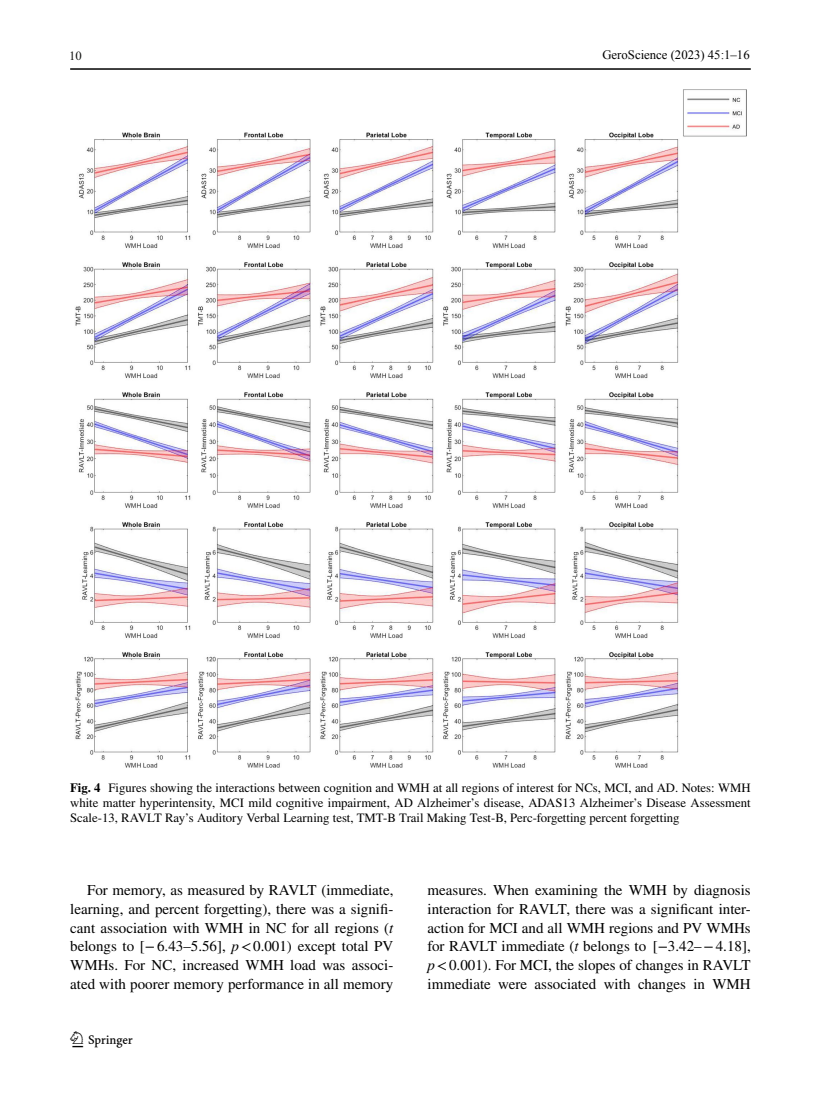
<style>
.page{position:relative;width:821px;height:1106px;background:#fff}
.page>*{position:absolute;margin:0;border:0;box-sizing:border-box;transform-origin:0 0}
.t1{font:22.5px "Springnew Regular 2";color:#000}
.t2{font:15px/18.8px "STIX";color:#000;text-align:justify}
.t3{font:12.75px/15px "STIX";color:#000;text-align:justify}
.t4{font:12.75px "Times New Roman";color:#000}
.t5{font:12.75px "Adv TT3713 a 231";color:#131413}
.s1{font-weight:700}
.s2{font-style:italic}
</style>
<div class="page">
<hr style="left:70px;top:68px;width:680px;height:2px;background:#000">
<img style="left:75px;top:89px;width:671px;height:678px">
<p class="t5" style="left:69px;top:51px;width:14px">10</p>
<p class="t4" style="left:602px;top:50px;width:149px">GeroScience (2023) 45:1–16</p>
<p class="t3" style="left:70px;top:781px;width:682px"><span class="s1">Fig. 4</span> Figures showing the interactions between cognition and WMH at all regions of interest for NCs, MCI, and AD. Notes: WMH white matter hyperintensity, MCI mild cognitive impairment, AD Alzheimer’s disease, ADAS13 Alzheimer’s Disease Assessment Scale-13, RAVLT Ray’s Auditory Verbal Learning test, TMT-B Trail Making Test-B, Perc-forgetting percent forgetting</p>
<p class="t2" style="left:70px;top:881px;width:325px;text-indent:17px">For memory, as measured by RAVLT (immediate, learning, and percent forgetting), there was a signifi&shy;cant association with WMH in NC for all regions (<span class="s2">t </span>belongs to [−6.43–5.56], <span class="s2">p</span>&lt;0.001) except total PV WMHs. For NC, increased WMH load was associ&shy;ated with poorer memory performance in all memory</p>
<p class="t2" style="left:427px;top:881px;width:325px">measures. When examining the WMH by diagnosis interaction for RAVLT, there was a significant inter&shy;action for MCI and all WMH regions and PV WMHs for RAVLT immediate (<span class="s2">t</span> belongs to [−3.42–−4.18], <span class="s2">p</span>&lt;0.001). For MCI, the slopes of changes in RAVLT immediate were associated with changes in WMH</p>
<h1 class="t1" style="left:72px;top:1031px;width:62px">1 3</h1>
</div>
